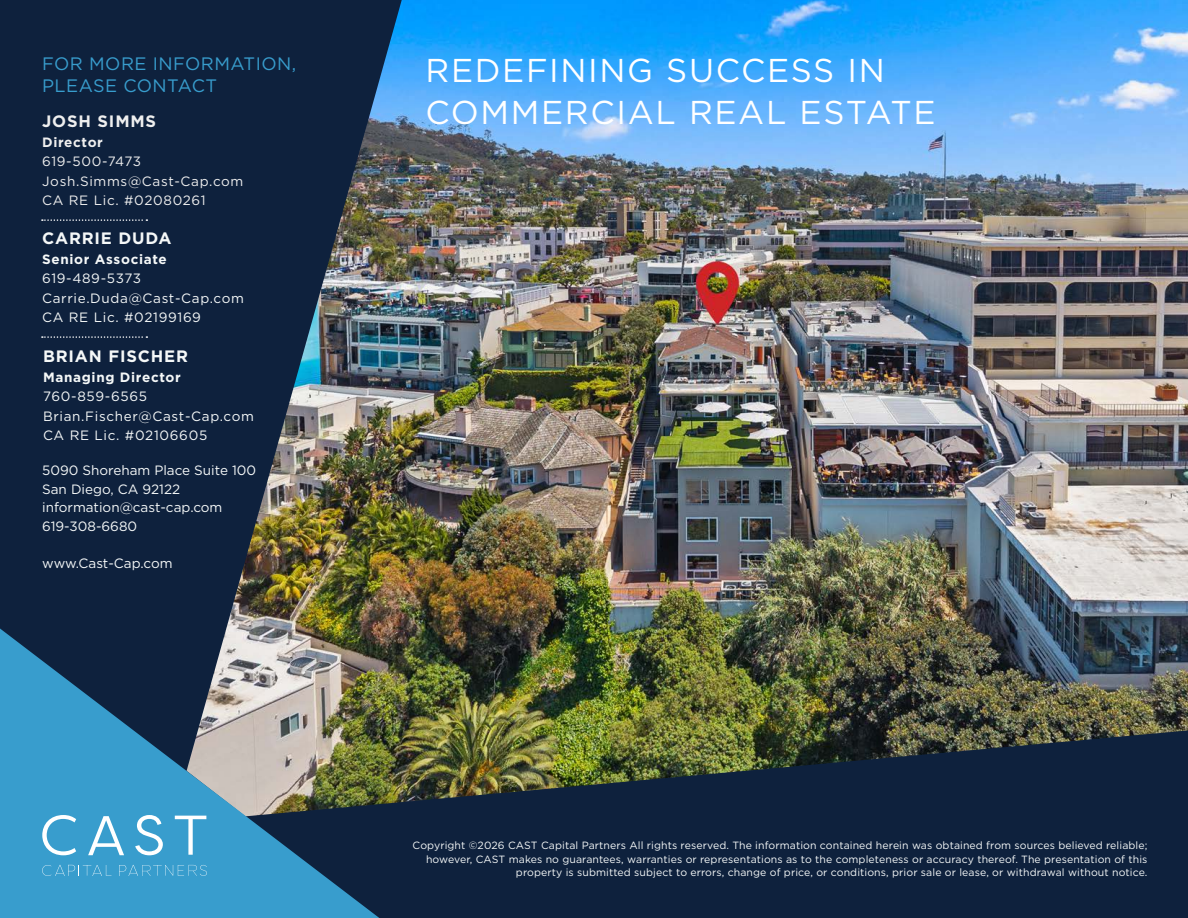
<style>
.page{position:relative;width:1188px;height:918px;background:#fff}
.page>*{position:absolute;margin:0;border:0;box-sizing:border-box;transform-origin:0 0}
.t1{font:33px/42px "Gotham HTF";letter-spacing:.05em;color:#fff}
.t2{font:18px/22.5px "Gotham HTF";letter-spacing:.025em;color:#389dcd}
.t3{font:700 16.5px "Gotham";letter-spacing:.05em;color:#f5f8f8}
.t4{font:700 16.5px "Gotham";letter-spacing:.05em;color:#efefef}
.t5{font:13.5px "Gotham HTF";letter-spacing:.05em;color:#f5f8f8}
.t6{font:13.5px "Gotham HTF";color:#f5f8f8}
.t7{font:13.5px "Gotham HTF";letter-spacing:.05em;color:#efefef}
.t8{font:700 13.5px "Gotham HTF";letter-spacing:.05em;color:#f5f8f8}
.t9{font:13.5px "Gotham HTF";letter-spacing:.03em;color:#f5f8f8}
.t10{font:700 13.5px "Gotham HTF";letter-spacing:.05em;color:#efefef}
.t11{font:10.5px/13.5px "Gotham HTF";letter-spacing:.01em;color:#f5f8f8;text-align:right}
</style>
<div class="page">
<div style="left:0;top:0;width:1188px;height:841px;background:#0e213d"></div>
<img style="left:226px;top:0;width:962px;height:725px">
<img style="left:379px;top:725px;width:809px;height:193px">
<img style="left:0;top:629px;width:379px;height:289px">
<svg style="left:42px;top:865px;width:70px;height:11px"></svg>
<svg style="left:119px;top:865px;width:88px;height:11px"></svg>
<svg style="left:42px;top:815px;width:34px;height:40px"></svg>
<svg style="left:88px;top:816px;width:36px;height:39px"></svg>
<svg style="left:135px;top:815px;width:28px;height:40px"></svg>
<svg style="left:175px;top:816px;width:31px;height:39px"></svg>
<svg style="left:42px;top:219px;width:105px;height:2px"></svg>
<svg style="left:42px;top:336px;width:105px;height:2px"></svg>
<p class="t2" style="left:42px;top:52px;width:256px">FOR MORE INFORMATION,<br>PLEASE CONTACT</p>
<p class="t1" style="left:426px;top:49px;width:512px">REDEFINING SUCCESS IN<br>COMMERCIAL REAL ESTATE</p>
<p class="t4" style="left:42px;top:111px;width:116px">JOSH SIMMS</p>
<p class="t10" style="left:42px;top:134px;width:62px">Director</p>
<p class="t7" style="left:42px;top:154px;width:101px">619-500-7473</p>
<p class="t7" style="left:42px;top:174px;width:203px">Josh.Simms@Cast-Cap.com</p>
<p class="t7" style="left:42px;top:193px;width:165px">CA RE Lic. #02080261</p>
<p class="t3" style="left:42px;top:228px;width:131px">CARRIE DUDA</p>
<p class="t8" style="left:42px;top:251px;width:126px">Senior Associate</p>
<p class="t9" style="left:42px;top:271px;width:100px">619-489-5373</p>
<p class="t5" style="left:42px;top:291px;width:203px">Carrie.Duda@Cast-Cap.com</p>
<p class="t5" style="left:42px;top:310px;width:160px">CA RE Lic. #02199169</p>
<p class="t3" style="left:43px;top:345px;width:146px">BRIAN FISCHER</p>
<p class="t8" style="left:43px;top:369px;width:139px">Managing Director</p>
<p class="t5" style="left:43px;top:389px;width:106px">760-859-6565</p>
<p class="t5" style="left:43px;top:408px;width:212px">Brian.Fischer@Cast-Cap.com</p>
<p class="t5" style="left:43px;top:428px;width:166px">CA RE Lic. #02106605</p>
<p class="t6" style="left:42px;top:463px;width:216px">5090 Shoreham Place Suite 100</p>
<p class="t6" style="left:42px;top:482px;width:140px">San Diego, CA 92122</p>
<p class="t6" style="left:42px;top:500px;width:182px">information@cast-cap.com</p>
<p class="t6" style="left:42px;top:519px;width:97px">619-308-6680</p>
<p class="t6" style="left:42px;top:556px;width:132px">www.Cast-Cap.com</p>
<p class="t11" style="left:413px;top:839px;width:736px">Copyright ©2026 CAST Capital Partners All rights reserved. The information contained herein was obtained from sources believed reliable; however, CAST makes no guarantees, warranties or representations as to the completeness or accuracy thereof. The presentation of this property is submitted subject to errors, change of price, or conditions, prior sale or lease, or withdrawal without notice.</p>
</div>
